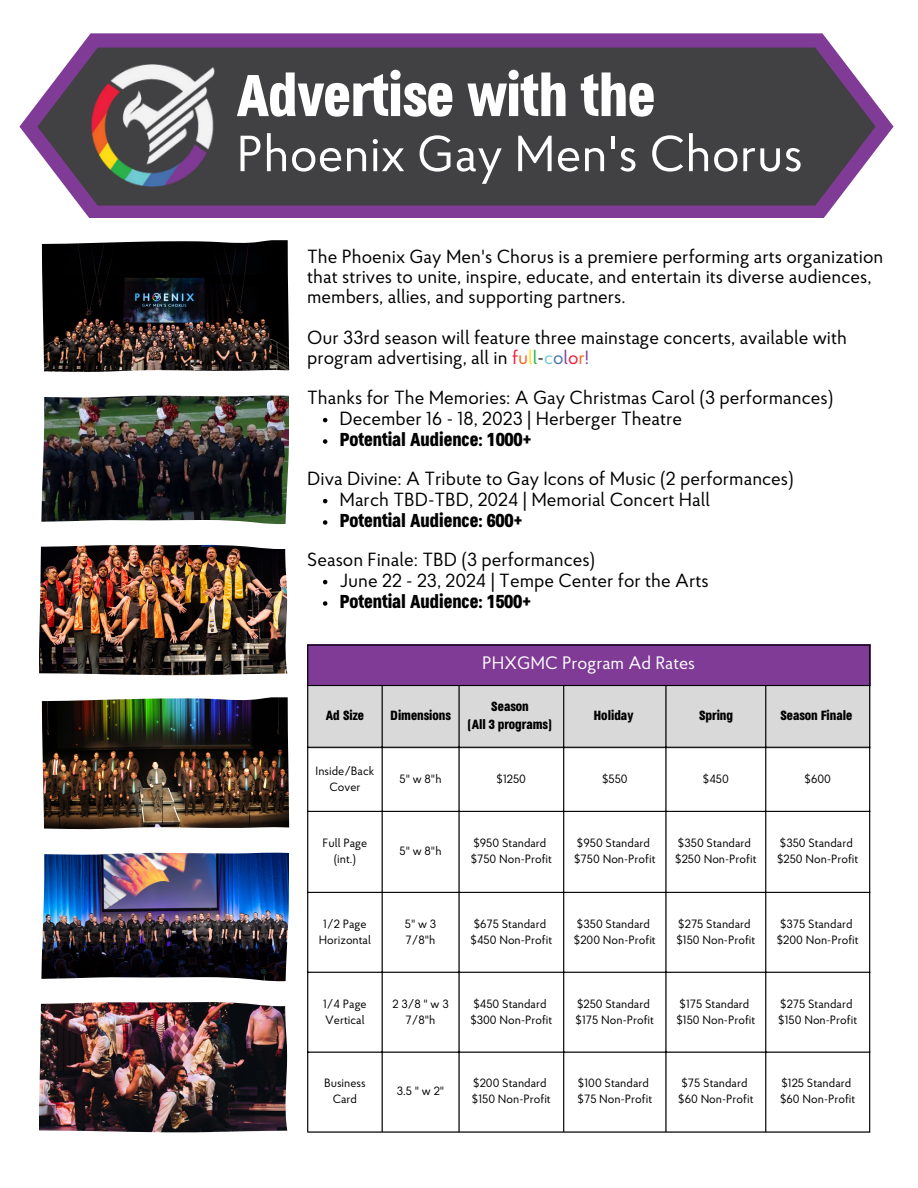
<style>
.page{position:relative;width:918px;height:1188px;background:#fff}
.page>*{position:absolute;margin:0;border:0;box-sizing:border-box;transform-origin:0 0}
.t1{font:59.7px "Jane Roe Ext Bd";color:#fff}
.t2{font:50.7px "Proba Pro";color:#fff}
.t3{font:19.05px/20.2px "Proba Pro";color:#000}
.t4{font:19.05px "Jane Roe Ext Bd";color:#000}
.t5{font:18px "Proba Pro";color:#fff}
.t6{font:13.5px "Jane Roe Ext Bd";color:#000}
.t7{font:12px/16px "Proba Pro";color:#000;text-align:center}
.s1{color:#ee1f3b}
.s2{color:#f26522}
.s3{color:#ffde17}
.s4{color:#25b34b}
.s5{color:#72ccd2}
.s6{color:#4772ae}
.s7{color:#7f3b96}
</style>
<div class="page">
<img style="left:42px;top:240px;width:247px;height:132px">
<img style="left:41px;top:395px;width:248px;height:129px">
<img style="left:39px;top:544px;width:248px;height:131px">
<img style="left:42px;top:697px;width:247px;height:132px">
<img style="left:41px;top:852px;width:248px;height:129px">
<img style="left:39px;top:1002px;width:248px;height:131px">
<svg style="left:19px;top:33px;width:875px;height:185px;fill:#414042"></svg>
<img style="left:92px;top:65px;width:145px;height:121px">
<div style="left:307px;top:681px;width:563px;height:67px;background:#d9d9d9"></div>
<div style="left:307px;top:644px;width:563px;height:42px;background:#7f3b96"></div>
<hr style="left:307px;top:646px;width:1px;height:485px;background:#000">
<hr style="left:382px;top:686px;width:1px;height:445px;background:#000">
<hr style="left:458px;top:686px;width:2px;height:445px;background:#000">
<hr style="left:563px;top:686px;width:1px;height:445px;background:#000">
<hr style="left:665px;top:686px;width:2px;height:445px;background:#000">
<hr style="left:765px;top:686px;width:1px;height:445px;background:#000">
<hr style="left:869px;top:646px;width:1px;height:485px;background:#000">
<hr style="left:307px;top:644px;width:563px;height:2px;background:#000">
<hr style="left:307px;top:685px;width:563px;height:1px;background:#000">
<hr style="left:307px;top:747px;width:563px;height:1px;background:#000">
<hr style="left:307px;top:811px;width:563px;height:1px;background:#000">
<hr style="left:307px;top:892px;width:563px;height:1px;background:#000">
<hr style="left:307px;top:972px;width:563px;height:1px;background:#000">
<hr style="left:307px;top:1052px;width:563px;height:1px;background:#000">
<hr style="left:307px;top:1131px;width:563px;height:2px;background:#000">
<svg style="left:323px;top:418px;width:4px;height:4px"></svg>
<svg style="left:323px;top:439px;width:4px;height:5px"></svg>
<svg style="left:323px;top:499px;width:4px;height:4px"></svg>
<svg style="left:323px;top:520px;width:4px;height:5px"></svg>
<svg style="left:323px;top:580px;width:4px;height:4px"></svg>
<svg style="left:323px;top:601px;width:4px;height:5px"></svg>
<p class="t1" style="left:236px;top:72px;width:420px">Advertise with the</p>
<p class="t2" style="left:236px;top:133px;width:568px">Phoenix Gay Men's Chorus</p>
<p class="t3" style="left:307px;top:248px;width:578px">The Phoenix Gay Men's Chorus is a premiere performing arts organization that strives to unite, inspire, educate, and entertain its diverse audiences, members, allies, and supporting partners.</p>
<p class="t3" style="left:307px;top:329px;width:541px">Our 33rd season will feature three mainstage concerts, available with program advertising, all in <span class="s1">f</span><span class="s2">u</span><span class="s3">l</span><span class="s4">l</span>-<span class="s5">c</span><span class="s6">o</span><span class="s7">l</span><span class="s1">o</span><span class="s2">r</span><span class="s7">!</span></p>
<p class="t3" style="left:307px;top:389px;width:528px">Thanks for The Memories: A Gay Christmas Carol (3 performances)</p>
<p class="t3" style="left:339px;top:410px;width:344px">December 16 - 18, 2023 | Herberger Theatre</p>
<p class="t4" style="left:339px;top:432px;width:194px">Potential Audience: 1000+</p>
<p class="t3" style="left:307px;top:470px;width:488px">Diva Divine: A Tribute to Gay Icons of Music (2 performances)</p>
<p class="t3" style="left:339px;top:491px;width:372px">March TBD-TBD, 2024 | Memorial Concert Hall</p>
<p class="t4" style="left:339px;top:513px;width:185px">Potential Audience: 600+</p>
<p class="t3" style="left:307px;top:551px;width:290px">Season Finale: TBD (3 performances)</p>
<p class="t3" style="left:339px;top:572px;width:371px">June 22 - 23, 2024 | Tempe Center for the Arts</p>
<p class="t4" style="left:339px;top:594px;width:193px">Potential Audience: 1500+</p>
<p class="t6" style="left:326px;top:710px;width:40px">Ad Size</p>
<p class="t6" style="left:390px;top:710px;width:62px">Dimensions</p>
<p class="t5" style="left:482px;top:656px;width:214px">PHXGMC Program Ad Rates</p>
<p class="t6" style="left:491px;top:701px;width:39px">Season</p>
<p class="t6" style="left:468px;top:719px;width:85px">(All 3 programs)</p>
<p class="t6" style="left:593px;top:710px;width:41px">Holiday</p>
<p class="t6" style="left:699px;top:710px;width:36px">Spring</p>
<p class="t6" style="left:780px;top:710px;width:74px">Season Finale</p>
<p class="t7" style="left:316px;top:764px;width:60px">Inside/Back<br>Cover</p>
<p class="t7" style="left:400px;top:772px;width:44px">5" w 8"h</p>
<p class="t7" style="left:497px;top:772px;width:31px">$1250</p>
<p class="t7" style="left:602px;top:772px;width:27px">$550</p>
<p class="t7" style="left:703px;top:772px;width:28px">$450</p>
<p class="t7" style="left:805px;top:772px;width:28px">$600</p>
<p class="t7" style="left:323px;top:836px;width:46px">Full Page (int.)</p>
<p class="t7" style="left:400px;top:844px;width:44px">5" w 8"h</p>
<p class="t7" style="left:473px;top:836px;width:75px">$950 Standard</p>
<p class="t7" style="left:471px;top:852px;width:83px">$750 Non-Profit</p>
<p class="t7" style="left:577px;top:836px;width:75px">$950 Standard</p>
<p class="t7" style="left:574px;top:852px;width:83px">$750 Non-Profit</p>
<p class="t7" style="left:678px;top:836px;width:75px">$350 Standard</p>
<p class="t7" style="left:675px;top:852px;width:83px">$250 Non-Profit</p>
<p class="t7" style="left:780px;top:836px;width:75px">$350 Standard</p>
<p class="t7" style="left:777px;top:852px;width:83px">$250 Non-Profit</p>
<p class="t7" style="left:319px;top:917px;width:54px">1/2 Page<br>Horizontal</p>
<p class="t7" style="left:405px;top:917px;width:33px;text-align:left">5"w3<br>7/8"h</p>
<p class="t7" style="left:474px;top:917px;width:74px">$675 Standard</p>
<p class="t7" style="left:471px;top:933px;width:83px">$450 Non-Profit</p>
<p class="t7" style="left:577px;top:917px;width:75px">$350 Standard</p>
<p class="t7" style="left:574px;top:933px;width:83px">$200 Non-Profit</p>
<p class="t7" style="left:678px;top:917px;width:74px">$275 Standard</p>
<p class="t7" style="left:676px;top:933px;width:80px">$150 Non-Profit</p>
<p class="t7" style="left:780px;top:917px;width:74px">$375 Standard</p>
<p class="t7" style="left:777px;top:933px;width:83px">$200 Non-Profit</p>
<p class="t7" style="left:323px;top:997px;width:45px;text-align:left">1/4 Page<br>Vertical</p>
<p class="t7" style="left:392px;top:997px;width:58px">23/8"w3<br>7/8"h</p>
<p class="t7" style="left:473px;top:997px;width:75px">$450 Standard</p>
<p class="t7" style="left:470px;top:1013px;width:84px">$300 Non-Profit</p>
<p class="t7" style="left:577px;top:997px;width:74px">$250 Standard</p>
<p class="t7" style="left:576px;top:1013px;width:80px">$175 Non-Profit</p>
<p class="t7" style="left:680px;top:997px;width:71px">$175 Standard</p>
<p class="t7" style="left:676px;top:1013px;width:80px">$150 Non-Profit</p>
<p class="t7" style="left:780px;top:997px;width:74px">$275 Standard</p>
<p class="t7" style="left:778px;top:1013px;width:80px">$150 Non-Profit</p>
<p class="t7" style="left:324px;top:1076px;width:43px">Business<br>Card</p>
<p class="t7" style="left:397px;top:1084px;width:49px">3.5 " w 2"</p>
<p class="t7" style="left:473px;top:1076px;width:75px">$200 Standard</p>
<p class="t7" style="left:472px;top:1092px;width:80px">$150 Non-Profit</p>
<p class="t7" style="left:578px;top:1076px;width:73px">$100 Standard</p>
<p class="t7" style="left:578px;top:1092px;width:76px">$75 Non-Profit</p>
<p class="t7" style="left:681px;top:1076px;width:68px">$75 Standard</p>
<p class="t7" style="left:678px;top:1092px;width:77px">$60 Non-Profit</p>
<p class="t7" style="left:781px;top:1076px;width:71px">$125 Standard</p>
<p class="t7" style="left:780px;top:1092px;width:77px">$60 Non-Profit</p>
</div>
